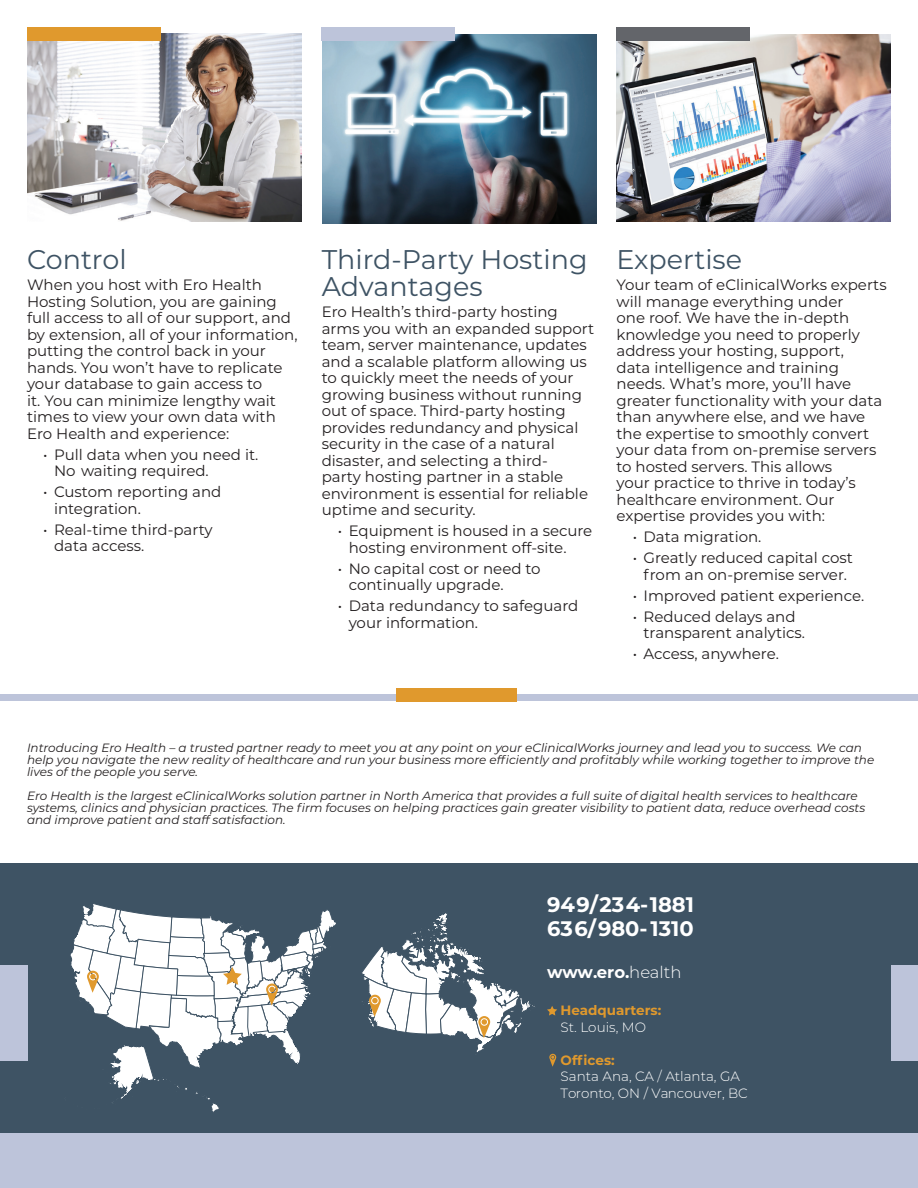
<style>
.page{position:relative;width:918px;height:1188px;background:#fff}
.page>*{position:absolute;margin:0;border:0;box-sizing:border-box;transform-origin:0 0}
.t1{font:27px/27px "Montserrat";color:#3e5364}
.t2{font:700 21px/24px "Montserrat";color:#fff}
.t3{font:700 16.5px "Montserrat";color:#fff}
.t4{font:15px/16.5px "Montserrat";color:#231f20}
.t5{font:300 13.5px/16.5px "Montserrat";color:#fff}
.t6{font:700 13.5px "Montserrat";color:#e0992d}
.t7{font:italic 12px/12px "Montserrat";color:#231f20}
.s1{font-weight:300}
</style>
<div class="page">
<img style="left:322px;top:34px;width:274px;height:190px">
<img style="left:616px;top:35px;width:275px;height:187px">
<img style="left:27px;top:33px;width:275px;height:189px">
<div style="left:27px;top:27px;width:133px;height:13px;background:#e0992d"></div>
<div style="left:322px;top:27px;width:133px;height:13px;background:#bdc4da"></div>
<div style="left:616px;top:27px;width:134px;height:13px;background:#63656a"></div>
<div style="left:0;top:695px;width:918px;height:6px;background:#bdc4da"></div>
<div style="left:396px;top:688px;width:121px;height:14px;background:#e0992d"></div>
<div style="left:0;top:863px;width:918px;height:325px;background:#3e5364"></div>
<div style="left:0;top:1134px;width:918px;height:54px;background:#bdc4da"></div>
<div style="left:0;top:966px;width:28px;height:95px;background:#bdc4da"></div>
<div style="left:892px;top:966px;width:26px;height:95px;background:#bdc4da"></div>
<svg style="left:362px;top:913px;width:173px;height:139px"></svg>
<svg style="left:547px;top:1006px;width:10px;height:10px"></svg>
<svg style="left:70px;top:904px;width:266px;height:208px"></svg>
<svg style="left:549px;top:1054px;width:7px;height:13px"></svg>
<p class="t1" style="left:27px;top:245px;width:101px">Control</p>
<p class="t4" style="left:27px;top:276px;width:272px">When you host with Ero Health<br>Hosting Solution, you are gaining full access to all of our support, and by extension, all of your information, putting the control back in your hands. You won’t have to replicate your database to gain access to<br>it. You can minimize lengthy wait times to view your own data with<br>Ero Health and experience:</p>
<p class="t4" style="left:43px;top:446px;width:217px">• Pull data when you need it.</p>
<p class="t4" style="left:54px;top:462px;width:156px">No waiting required.</p>
<p class="t4" style="left:54px;top:483px;width:169px;text-indent:-11px">• Custom reporting and integration.</p>
<p class="t4" style="left:43px;top:521px;width:171px">• Real-time third-party</p>
<p class="t4" style="left:54px;top:537px;width:92px">data access.</p>
<p class="t1" style="left:322px;top:245px;width:267px">Third-Party Hosting<br>Advantages</p>
<p class="t4" style="left:322px;top:303px;width:274px">Ero Health’s third-party hosting arms you with an expanded support team, server maintenance, updates and a scalable platform allowing us to quickly meet the needs of your growing business without running out of space. Third-party hosting provides redundancy and physical security in the case of a natural disaster, and selecting a third-<br>party hosting partner in a stable environment is essential for reliable uptime and security.</p>
<p class="t4" style="left:349px;top:522px;width:245px;text-indent:-11px">• Equipment is housed in a secure hosting environment off-site.</p>
<p class="t4" style="left:349px;top:560px;width:193px;text-indent:-11px">• No capital cost or need to continually upgrade.</p>
<p class="t4" style="left:349px;top:597px;width:231px;text-indent:-11px">• Data redundancy to safeguard your information.</p>
<p class="t1" style="left:616px;top:245px;width:127px">Expertise</p>
<p class="t4" style="left:616px;top:276px;width:272px">Your team of eClinicalWorks experts will manage everything under<br>one roof. We have the in-depth knowledge you need to properly address your hosting, support,</p>
<p class="t4" style="left:616px;top:359px;width:267px">data intelligence and training needs. What’s more, you’ll have greater functionality with your data than anywhere else, and we have the expertise to smoothly convert your data from on-premise servers to hosted servers. This allows<br>your practice to thrive in today’s healthcare environment. Our expertise provides you with:</p>
<p class="t4" style="left:633px;top:528px;width:130px">• Data migration.</p>
<p class="t4" style="left:633px;top:549px;width:222px;text-align:center">• Greatly reduced capital cost from an on-premise server.</p>
<p class="t4" style="left:633px;top:587px;width:233px">• Improved patient experience.</p>
<p class="t4" style="left:644px;top:608px;width:163px;text-indent:-11px">• Reduced delays and transparent analytics.</p>
<p class="t4" style="left:633px;top:645px;width:148px">• Access, anywhere.</p>
<p class="t7" style="left:27px;top:741px;width:849px">Introducing Ero Health – a trusted partner ready to meet you at any point on your eClinicalWorks journey and lead you to success. We can help you navigate the new reality of healthcare and run your business more efficiently and profitably while working together to improve the lives of the people you serve.</p>
<p class="t7" style="left:27px;top:789px;width:840px">Ero Health is the largest eClinicalWorks solution partner in North America that provides a full suite of digital health services to healthcare systems, clinics and physician practices. The firm focuses on helping practices gain greater visibility to patient data, reduce overhead costs and improve patient and staff satisfaction.</p>
<h2 class="t2" style="left:547px;top:891px;width:148px">949/234-1881<br>636/980-1310</h2>
<p class="t3" style="left:547px;top:960px;width:136px">www.ero.<span class="s1">health</span></p>
<p class="t6" style="left:561px;top:1001px;width:102px">Headquarters:</p>
<p class="t5" style="left:561px;top:1018px;width:87px">St. Louis, MO</p>
<p class="t6" style="left:561px;top:1050px;width:56px">Offices:</p>
<p class="t5" style="left:561px;top:1068px;width:189px">Santa Ana, CA / Atlanta, GA<br>Toronto, ON / Vancouver, BC</p>
</div>
